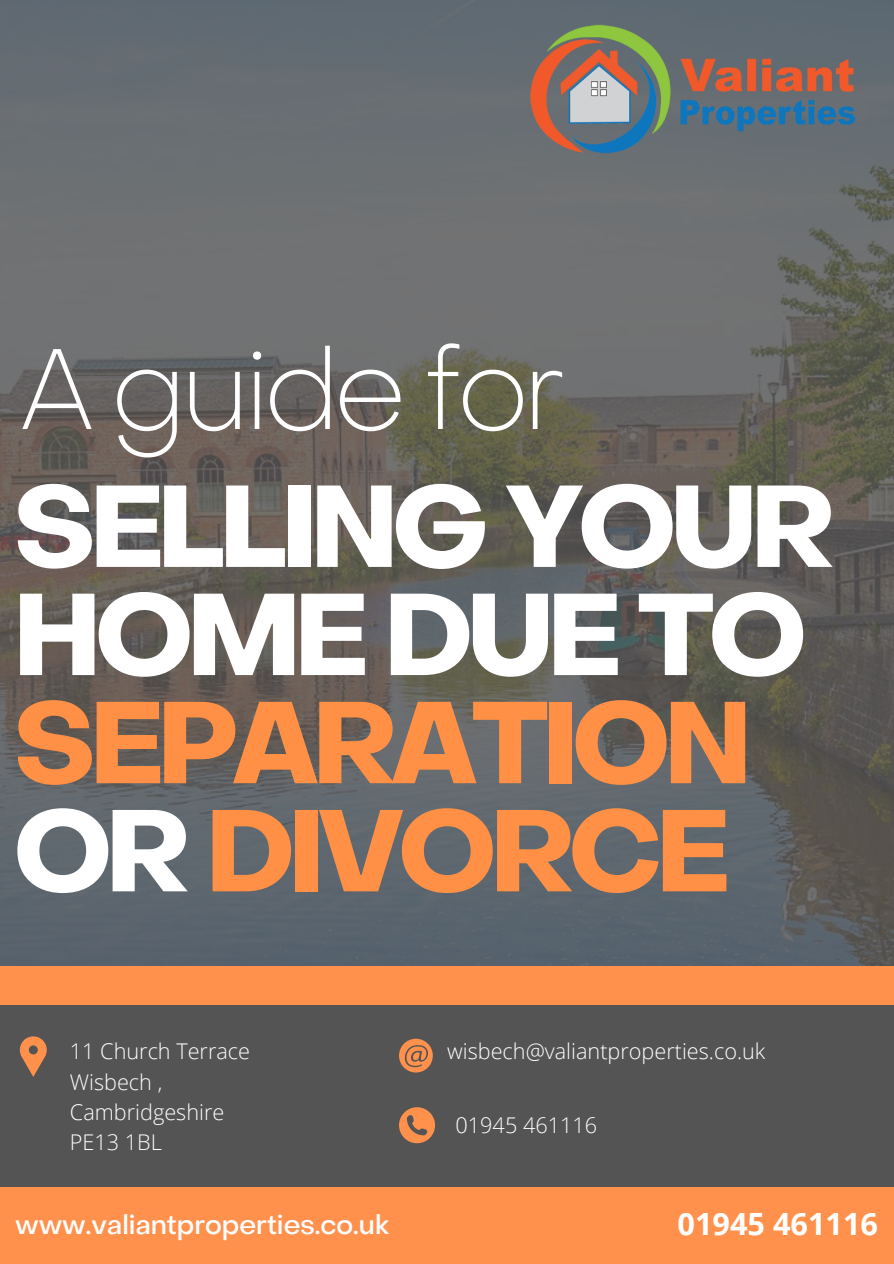
<style>
.page{position:relative;width:894px;height:1264px;background:#fff}
.page>*{position:absolute;margin:0;border:0;box-sizing:border-box;transform-origin:0 0}
.t1{font:700 114px/108.1px "Object Sans";letter-spacing:-.05em;color:#fff}
.t2{font:100 114px "Object Sans";letter-spacing:-.05em;color:#fff}
.t3{font:700 30.6px "Open Sans";color:#fff}
.t4{font:500 26.85px "Object Sans";color:#fefeff}
.t5{font:300 21.6px "Open Sans";color:#fff}
.s1{color:#ff9045}
</style>
<div class="page">
<img style="left:0;top:0;width:893px;height:966px">
<div style="left:0;top:1182px;width:893px;height:81px;background:#ff914d"></div>
<div style="left:0;top:966px;width:893px;height:39px;background:#ff914d"></div>
<div style="left:0;top:1005px;width:893px;height:181px;background:#545454"></div>
<img style="left:529px;top:23px;width:336px;height:132px">
<svg style="left:20px;top:1036px;width:27px;height:40px"></svg>
<svg style="left:399px;top:1107px;width:36px;height:36px"></svg>
<svg style="left:399px;top:1038px;width:33px;height:34px"></svg>
<p class="t2" style="left:20px;top:345px;width:547px">A guide for</p>
<p class="t1" style="left:14px;top:483px;width:822px">SELLING YOUR<br>HOME DUE TO<br><span class="s1">SEPARATION<br></span>OR <span class="s1">DIVORCE</span></p>
<p class="t5" style="left:70px;top:1036px;width:182px">11 Church Terrace</p>
<p class="t5" style="left:70px;top:1066px;width:94px">Wisbech ,</p>
<p class="t5" style="left:70px;top:1096px;width:156px">Cambridgeshire</p>
<p class="t5" style="left:70px;top:1127px;width:93px">PE13 1BL</p>
<p class="t4" style="left:15px;top:1214px;width:375px">www.valiantproperties.co.uk</p>
<p class="t5" style="left:447px;top:1036px;width:319px">wisbech@valiantproperties.co.uk</p>
<p class="t5" style="left:455px;top:1109px;width:143px">01945 461116</p>
<p class="t3" style="left:677px;top:1202px;width:202px">01945 461116</p>
</div>
